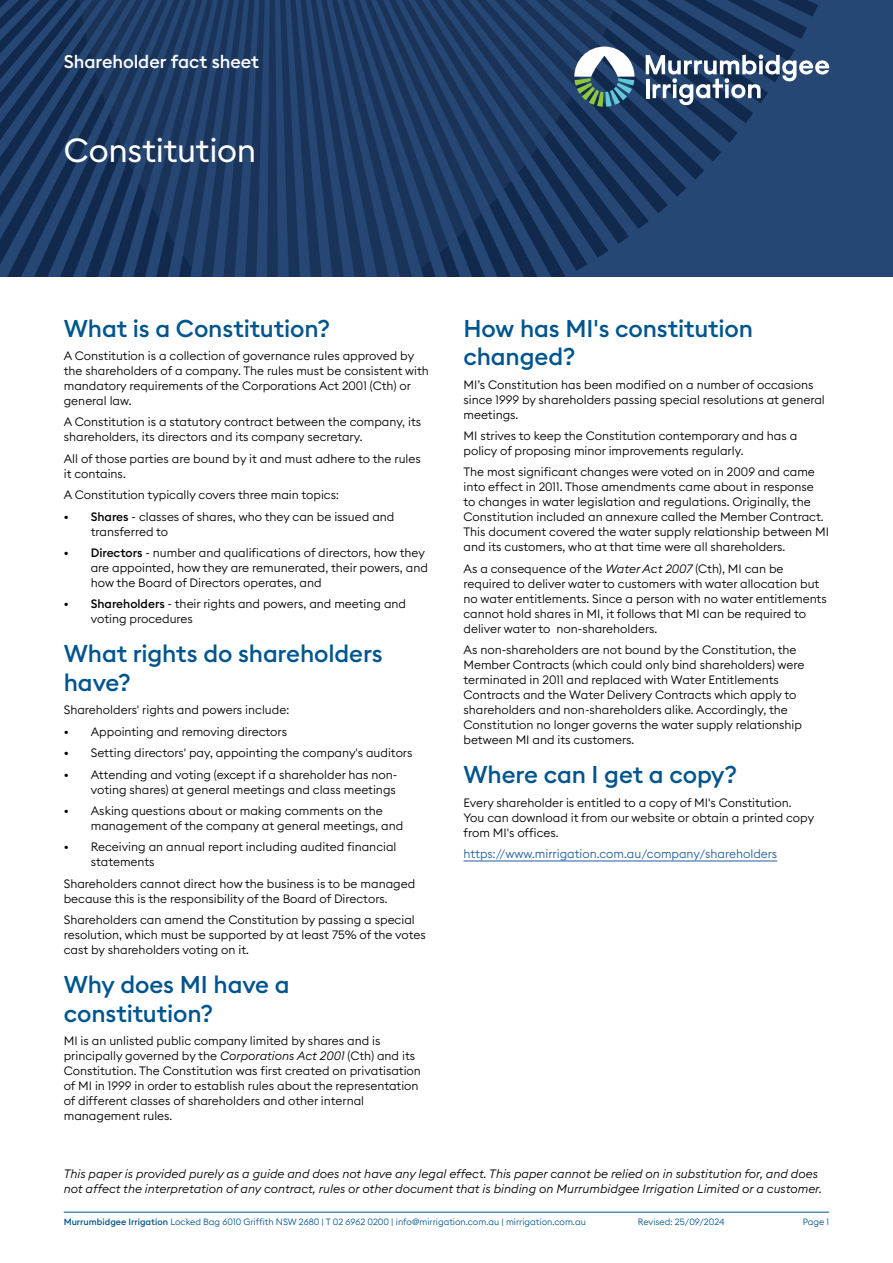
<style>
.page{position:relative;width:893px;height:1263px;background:#fff}
.page>*{position:absolute;margin:0;border:0;box-sizing:border-box;transform-origin:0 0}
.t1{font:33px "Euclid Square";letter-spacing:-.01em;color:#fff}
.t2{font:500 24px/28.5px "Euclid Square";letter-spacing:-.005em;color:#00558f}
.t3{font:500 18px "Euclid Square";letter-spacing:-.005em;color:#fff}
.t4{font:300 12px/15px "Euclid Square";color:#000}
.t5{font:italic 300 12px/15px "Euclid Square";color:#000}
.t6{font:300 12px "Euclid Square";color:#215e9e}
.t7{font:300 9px "Euclid Square";color:#00558f}
.s1{font-weight:500}
.s2{font-style:italic}
</style>
<div class="page">
<img style="left:0;top:0;width:893px;height:277px">
<hr style="left:64px;top:1212px;width:765px;height:1px;background:#00558f">
<svg style="left:646px;top:55px;width:183px;height:50px"></svg>
<svg style="left:574px;top:47px;width:60px;height:60px"></svg>
<hr style="left:463px;top:861px;width:314px;height:1px;background:#215e9e">
<h3 class="t3" style="left:64px;top:51px;width:197px">Shareholder fact sheet</h3>
<h1 class="t1" style="left:64px;top:129px;width:194px">Constitution</h1>
<h2 class="t2" style="left:64px;top:314px;width:268px">What is a Constitution?</h2>
<p class="t4" style="left:64px;top:348px;width:367px">A Constitution is a collection of governance rules approved by the shareholders of a company. The rules must be consistent with mandatory requirements of the Corporations Act 2001 (Cth) or general law.</p>
<p class="t4" style="left:64px;top:414px;width:359px">A Constitution is a statutory contract between the company, its shareholders, its directors and its company secretary.</p>
<p class="t4" style="left:64px;top:451px;width:359px">All of those parties are bound by it and must adhere to the rules it contains.</p>
<p class="t4" style="left:64px;top:487px;width:277px">A Constitution typically covers three main topics:</p>
<p class="t4" style="left:91px;top:509px;width:305px;text-indent:-27px"><span class="s1">• Shares</span> - classes of shares, who they can be issued and transferred to</p>
<p class="t4" style="left:91px;top:545px;width:339px;text-indent:-27px"><span class="s1">• Directors</span> - number and qualifications of directors, how they are appointed, how they are remunerated, their powers, and how the Board of Directors operates, and</p>
<p class="t4" style="left:91px;top:596px;width:317px;text-indent:-27px"><span class="s1">• Shareholders</span> - their rights and powers, and meeting and voting procedures</p>
<h2 class="t2" style="left:64px;top:640px;width:321px">What rights do shareholders have?</h2>
<p class="t4" style="left:64px;top:702px;width:227px">Shareholders' rights and powers include:</p>
<p class="t4" style="left:64px;top:724px;width:225px">• Appointing and removing directors</p>
<p class="t4" style="left:64px;top:745px;width:350px">• Setting directors' pay, appointing the company's auditors</p>
<p class="t4" style="left:64px;top:767px;width:335px;text-align:right">• Attending and voting (except if a shareholder has non&shy;voting shares) at general meetings and class meetings</p>
<p class="t4" style="left:91px;top:803px;width:314px;text-indent:-27px">• Asking questions about or making comments on the management of the company at general meetings, and</p>
<p class="t4" style="left:91px;top:839px;width:307px;text-indent:-27px">• Receiving an annual report including audited financial statements</p>
<p class="t4" style="left:64px;top:876px;width:353px">Shareholders cannot direct how the business is to be managed because this is the responsibility of the Board of Directors.</p>
<p class="t4" style="left:64px;top:912px;width:364px">Shareholders can amend the Constitution by passing a special resolution, which must be supported by at least 75% of the votes cast by shareholders voting on it.</p>
<h2 class="t2" style="left:64px;top:971px;width:227px">Why does MI have a constitution?</h2>
<p class="t4" style="left:64px;top:1033px;width:359px">MI is an unlisted public company limited by shares and is principally governed by the <span class="s2">Corporations Act 2001</span> (Cth) and its Constitution. The Constitution was first created on privatisation of MI in 1999 in order to establish rules about the representation of different classes of shareholders and other internal management rules.</p>
<h2 class="t2" style="left:463px;top:314px;width:291px">How has MI's constitution changed?</h2>
<p class="t4" style="left:463px;top:377px;width:363px">MI’s Constitution has been modified on a number of occasions since 1999 by shareholders passing special resolutions at general meetings.</p>
<p class="t4" style="left:463px;top:428px;width:335px">MI strives to keep the Constitution contemporary and has a policy of proposing minor improvements regularly.</p>
<p class="t4" style="left:463px;top:464px;width:367px">The most significant changes were voted on in 2009 and came into effect in 2011. Those amendments came about in response<br>to changes in water legislation and regulations. Originally, the Constitution included an annexure called the Member Contract.<br>This document covered the water supply relationship between MI and its customers, who at that time were all shareholders.</p>
<p class="t4" style="left:463px;top:561px;width:365px">As a consequence of the <span class="s2">Water Act 2007</span> (Cth), MI can be required to deliver water to customers with water allocation but no water entitlements. Since a person with no water entitlements cannot hold shares in MI, it follows that MI can be required to deliver water to non-shareholders.</p>
<p class="t4" style="left:463px;top:642px;width:342px">As non-shareholders are not bound by the Constitution, the Member Contracts (which could only bind shareholders) were terminated in 2011 and replaced with Water Entitlements Contracts and the Water Delivery Contracts which apply to shareholders and non-shareholders alike. Accordingly, the Constitution no longer governs the water supply relationship between MI and its customers.</p>
<h2 class="t2" style="left:463px;top:760px;width:275px">Where can I get a copy?</h2>
<p class="t4" style="left:463px;top:795px;width:352px">Every shareholder is entitled to a copy of MI's Constitution.<br>You can download it from our website or obtain a printed copy from MI's offices.</p>
<p class="t6" style="left:463px;top:846px;width:315px">https://www.mirrigation.com.au/company/shareholders</p>
<p class="t5" style="left:64px;top:1166px;width:760px">This paper is provided purely as a guide and does not have any legal effect. This paper cannot be relied on in substitution for, and does not affect the interpretation of any contract, rules or other document that is binding on Murrumbidgee Irrigation Limited or a customer.</p>
<p class="t7" style="left:638px;top:1216px;width:88px">Revised: 25/09/2024</p>
<p class="t7" style="left:64px;top:1216px;width:524px"><span class="s1">Murrumbidgee Irrigation</span> Locked Bag 6010 Griffith NSW 2680 | T 02 6962 0200 | info@mirrigation.com.au | mirrigation.com.au</p>
<p class="t7" style="left:803px;top:1216px;width:28px">Page 1</p>
</div>
